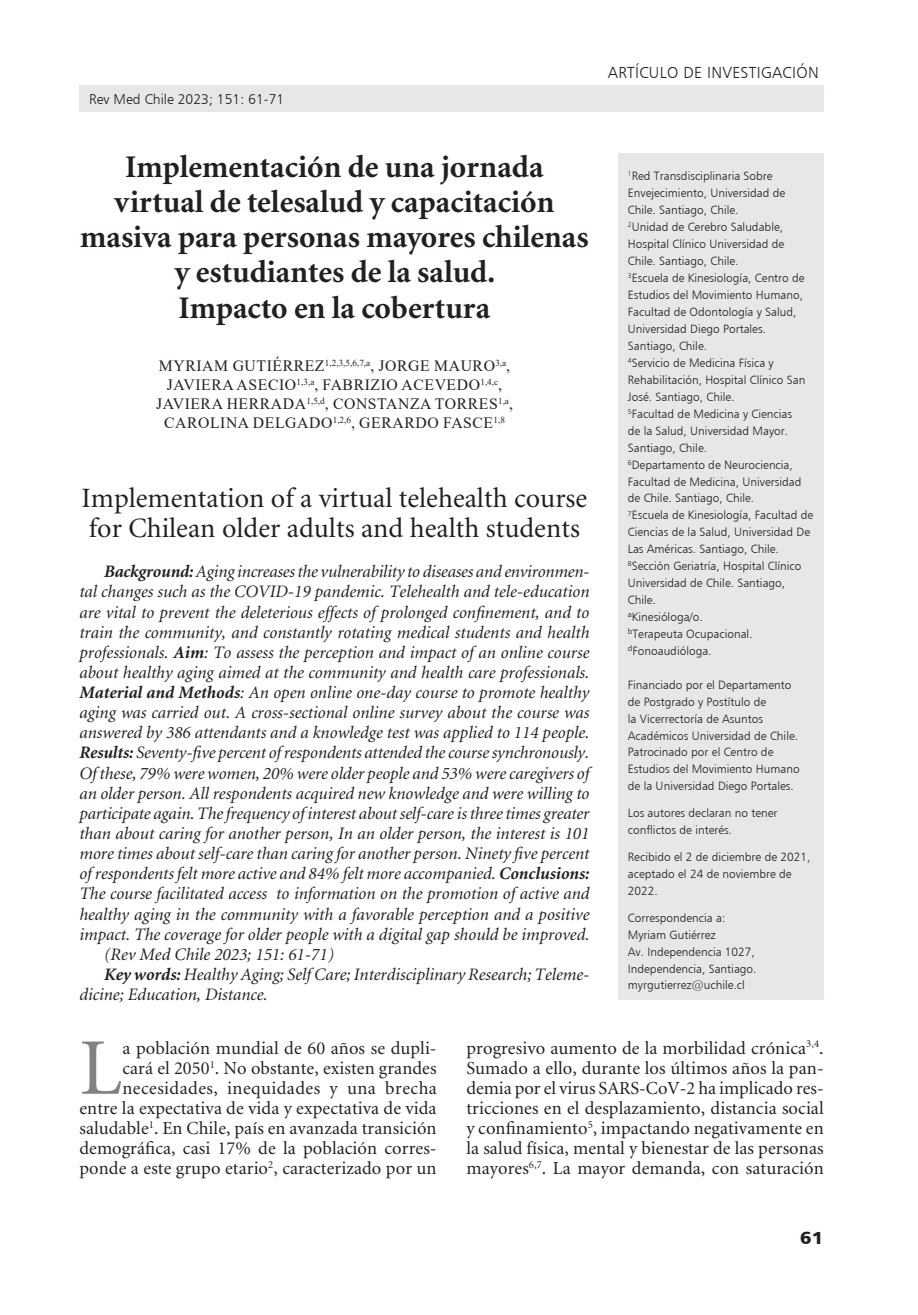
<style>
.page{position:relative;width:918px;height:1315px;background:#fff}
.page>*{position:absolute;margin:0;border:0;box-sizing:border-box;transform-origin:0 0}
._1texto{font:80.33px "Minion";color:#808285}
._2titulo{font:700 31.5px/35px "Minion";color:#231f20;text-align:center}
._1resumen{font:28px/29.8px "Minion";color:#231f20}
._1texto-2{font:18.38px/20.1px "Minion";letter-spacing:.005em;color:#231f20;text-align:right}
._1resumen-2{font:italic 17.5px/20.1px "Minion";color:#231f20;text-align:justify}
.t1{font:17.5px "Humanist 777 BT Black B";color:#231f20;scale:1.1 1}
._1autor{font:15.75px/18.9px "Times New Roman";letter-spacing:.035em;color:#231f20;text-align:center}
.t2{font:15.75px "Humanist 777 BT Light B";letter-spacing:.02em;color:#231f20}
.t3{font:14px "Humanist 777 BT Light B";color:#231f20}
._1datos{font:11.9px/17px "Humanist 777 BT Light B";color:#231f20}
.s1{font-weight:700}
</style>
<div class="page">
<div style="left:79px;top:85px;width:744px;height:26px;background:#e6e7e9"></div>
<div style="left:618px;top:154px;width:205px;height:846px;background:#e6e7e9"></div>
<p class="t3" style="left:89px;top:90px;width:197px">Rev Med Chile 2023; 151: 61-71</p>
<p class="t2" style="left:608px;top:63px;width:212px">ARTÍCULO DE INVESTIGACIÓN</p>
<p class="_2titulo" style="left:80px;top:151px;width:510px">Implementación de una jornada virtual de telesalud y capacitación masiva para personas mayores chilenas y estudiantes de la salud.<br>Impacto en la cobertura</p>
<p class="_1autor" style="left:156px;top:356px;width:358px">MYRIAM GUTIÉRREZ<sup>1,2,3,5,6,7,a</sup>, JORGE MAURO<sup>3,a</sup>, JAVIERA ASECIO<sup>1,3,a</sup>, FABRIZIO ACEVEDO<sup>1,4,c</sup>, JAVIERA HERRADA<sup>1,5,d</sup>, CONSTANZA TORRES<sup>1,a</sup>, CAROLINA DELGADO<sup>1,2,6</sup>, GERARDO FASCE<sup>1,8</sup></p>
<p class="_1resumen" style="left:82px;top:484px;width:507px">Implementation of a virtual telehealth course for Chilean older adults and health students</p>
<p class="_1resumen-2" style="left:79px;top:562px;width:512px;text-indent:25px"><span class="s1">Background:</span> Aging increases the vulnerability to diseases and environmen&shy;tal changes such as the COVID-19 pandemic. Telehealth and tele-education are vital to prevent the deleterious effects of prolonged confinement, and to train the community, and constantly rotating medical students and health professionals. <span class="s1">Aim</span>: To assess the perception and impact of an online course about healthy aging aimed at the community and health care professionals.<br><span class="s1">Material and Methods</span>: An open online one-day course to promote healthy aging was carried out. A cross-sectional online survey about the course was answered by 386 attendants and a knowledge test was applied to 114 people.<br><span class="s1">Results:</span> Seventy-five percent of respondents attended the course synchronously.<br>Of these, 79% were women, 20% were older people and 53% were caregivers of an older person. All respondents acquired new knowledge and were willing to participate again. The frequency of interest about self-care is three times greater than about caring for another person, In an older person, the interest is 101 more times about self-care than caring for another person. Ninety five percent of respondents felt more active and 84% felt more accompanied. <span class="s1">Conclusions:<br></span>The course facilitated access to information on the promotion of active and healthy aging in the community with a favorable perception and a positive impact. The coverage for older people with a digital gap should be improved.</p>
<p class="_1resumen-2" style="left:104px;top:944px;width:231px">(Rev Med Chile 2023; 151: 61-71)</p>
<p class="_1resumen-2" style="left:79px;top:965px;width:511px;text-indent:25px"><span class="s1">Key words:</span> Healthy Aging; Self Care; Interdisciplinary Research; Teleme&shy;dicine; Education, Distance.</p>
<p class="_1datos" style="left:628px;top:167px;width:159px"><sup>1</sup>Red Transdisciplinaria Sobre<br>Envejecimiento, Universidad de<br>Chile. Santiago, Chile.</p>
<p class="_1datos" style="left:628px;top:218px;width:158px;text-align:justify"><sup>2</sup>Unidad de Cerebro Saludable, Hospital Clínico Universidad de Chile. Santiago, Chile.</p>
<p class="_1datos" style="left:628px;top:269px;width:178px"><sup>3</sup>Escuela de Kinesiología, Centro de<br>Estudios del Movimiento Humano,<br>Facultad de Odontología y Salud,<br>Universidad Diego Portales.<br>Santiago, Chile.</p>
<p class="_1datos" style="left:628px;top:354px;width:179px"><sup>4</sup>Servicio de Medicina Física y<br>Rehabilitación, Hospital Clínico San<br>José. Santiago, Chile.</p>
<p class="_1datos" style="left:628px;top:405px;width:166px"><sup>5</sup>Facultad de Medicina y Ciencias de la Salud, Universidad Mayor.<br>Santiago, Chile.</p>
<p class="_1datos" style="left:628px;top:456px;width:175px"><sup>6</sup>Departamento de Neurociencia,<br>Facultad de Medicina, Universidad de Chile. Santiago, Chile.</p>
<p class="_1datos" style="left:628px;top:506px;width:187px"><sup>7</sup>Escuela de Kinesiología, Facultad de<br>Ciencias de la Salud, Universidad De<br>Las Américas. Santiago, Chile.</p>
<p class="_1datos" style="left:628px;top:557px;width:175px"><sup>8</sup>Sección Geriatría, Hospital Clínico<br>Universidad de Chile. Santiago,<br>Chile.</p>
<p class="_1datos" style="left:628px;top:608px;width:77px"><sup>a</sup>Kinesióloga/o.</p>
<p class="_1datos" style="left:628px;top:625px;width:126px"><sup>b</sup>Terapeuta Ocupacional.</p>
<p class="_1datos" style="left:628px;top:642px;width:85px"><sup>d</sup>Fonoaudióloga.</p>
<p class="_1datos" style="left:628px;top:676px;width:173px">Financiado por el Departamento de Postgrado y Postítulo de<br>la Vicerrectoría de Asuntos<br>Académicos Universidad de Chile.<br>Patrocinado por el Centro de<br>Estudios del Movimiento Humano de la Universidad Diego Portales.</p>
<p class="_1datos" style="left:628px;top:804px;width:151px">Los autores declaran no tener conflictos de interés.</p>
<p class="_1datos" style="left:628px;top:848px;width:184px">Recibido el 2 de diciembre de 2021, aceptado el 24 de noviembre de<br>2022.</p>
<p class="_1datos" style="left:628px;top:909px;width:99px">Correspondencia a:</p>
<p class="_1datos" style="left:628px;top:926px;width:90px">Myriam Gutiérrez</p>
<p class="_1datos" style="left:628px;top:943px;width:130px">Av. Independencia 1027,<br>Independencia, Santiago. myrgutierrez@uchile.cl</p>
<p class="_1texto-2" style="left:79px;top:1038px;width:359px">a población mundial de 60 años se dupli-<br>cará el 2050<sup>1</sup>. No obstante, existen grandes necesidades, inequidades y una brecha<br>entre la expectativa de vida y expectativa de vida saludable<sup>1</sup>. En Chile, país en avanzada transición demográfica, casi 17% de la población corres&shy;ponde a este grupo etario<sup>2</sup>, caracterizado por un</p>
<p class="_1texto-2" style="left:466px;top:1038px;width:359px;text-align:justify">progresivo aumento de la morbilidad crónica<sup>3,4</sup>.<br>Sumado a ello, durante los últimos años la pan&shy;demia por el virus SARS-CoV-2 ha implicado res&shy;tricciones en el desplazamiento, distancia social y confinamiento<sup>5</sup>, impactando negativamente en la salud física, mental y bienestar de las personas mayores<sup>6,7</sup>. La mayor demanda, con saturación</p>
<p class="_1texto" style="left:79px;top:1028px;width:44px">L</p>
<p class="t1" style="left:800px;top:1226px;width:23px">61</p>
</div>
